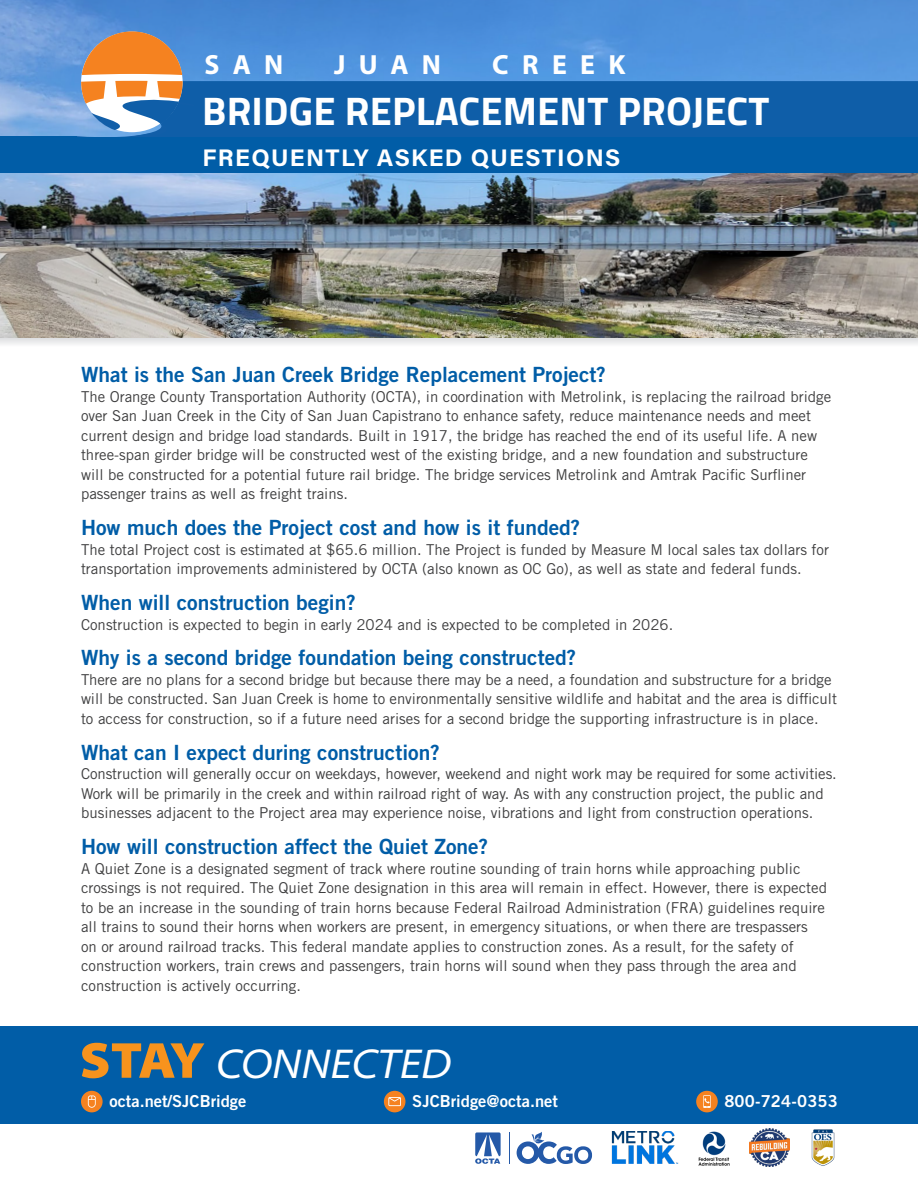
<style>
.page{position:relative;width:918px;height:1188px;background:#fff}
.page>*{position:absolute;margin:0;border:0;box-sizing:border-box;transform-origin:0 0}
.t1{font:italic 42px "Myriad Variable Concept";color:#fff}
.t2{font:700 39.9px "Titillium Web";letter-spacing:.005em;color:#fff}
.t3{font:700 27.75px "Myriad Pro";letter-spacing:.48em;color:#fff}
.t4{font:24px "Acumin Variable Concept";letter-spacing:.055em;color:#fff}
.Bold_question{font:21px "Trade Gothic LT Std Bd 2";color:#015da7}
.Bold_question-2{font:16.5px "Trade Gothic LT Std Bd 2";color:#fff}
.Answer{font:15px/19.5px "Trade Gothic LT Std";color:#3e3e3f}
.s1{font-style:normal;font-size:51px;color:#f7931d}
</style>
<div class="page">
<img style="left:0;top:0;width:918px;height:344px">
<div style="left:195px;top:81px;width:723px;height:56px;background:#0f5ea8"></div>
<div style="left:81px;top:32px;width:102px;height:100px;background:#fff;border-radius:50%"></div>
<svg style="left:82px;top:31px;width:100px;height:44px;background:#cf8851"></svg>
<svg style="left:75px;top:81px;width:120px;height:56px"></svg>
<div style="left:0;top:1026px;width:918px;height:97px;background:#015da7"></div>
<div style="left:81px;top:1091px;width:22px;height:21px;background:#f58220;border-radius:50%"></div>
<svg style="left:88px;top:1095px;width:8px;height:13px"></svg>
<div style="left:384px;top:1091px;width:21px;height:21px;background:#f58220;border-radius:50%"></div>
<svg style="left:388px;top:1097px;width:13px;height:9px"></svg>
<div style="left:696px;top:1091px;width:22px;height:21px;background:#f58220;border-radius:50%"></div>
<svg style="left:703px;top:1095px;width:8px;height:13px"></svg>
<div style="left:0;top:137px;width:918px;height:36px;background:#015da7"></div>
<div style="left:0;top:136px;width:76px;height:11px;background:#015da7"></div>
<svg style="left:475px;top:1132px;width:26px;height:32px"></svg>
<hr style="left:509px;top:1132px;width:1px;height:32px;background:#2459a8">
<svg style="left:517px;top:1132px;width:75px;height:32px"></svg>
<img style="left:611px;top:1132px;width:67px;height:32px">
<img style="left:698px;top:1132px;width:32px;height:33px">
<img style="left:811px;top:1129px;width:24px;height:37px">
<img style="left:750px;top:1129px;width:39px;height:38px">
<p class="t3" style="left:204px;top:46px;width:81px">SAN</p>
<p class="t3" style="left:334px;top:46px;width:108px">JUAN</p>
<p class="t3" style="left:492px;top:46px;width:135px">CREEK</p>
<p class="t2" style="left:202px;top:80px;width:569px">BRIDGE REPLACEMENT PROJECT</p>
<p class="t4" style="left:202px;top:141px;width:419px">FREQUENTLY ASKED QUESTIONS</p>
<p class="Bold_question" style="left:81px;top:362px;width:526px">What is the San Juan Creek Bridge Replacement Project?</p>
<p class="Answer" style="left:81px;top:387px;width:752px">The Orange County Transportation Authority (OCTA), in coordination with Metrolink, is replacing the railroad bridge over San Juan Creek in the City of San Juan Capistrano to enhance safety, reduce maintenance needs and meet current design and bridge load standards. Built in 1917, the bridge has reached the end of its useful life. A new three-span girder bridge will be constructed west of the existing bridge, and a new foundation and substructure will be constructed for a potential future rail bridge. The bridge services Metrolink and Amtrak Pacific Surfliner passenger trains as well as freight trains.</p>
<p class="Bold_question" style="left:81px;top:515px;width:501px">How much does the Project cost and how is it funded?</p>
<p class="Answer" style="left:81px;top:539px;width:750px">The total Project cost is estimated at $65.6 million. The Project is funded by Measure M local sales tax dollars for transportation improvements administered by OCTA (also known as OC Go), as well as state and federal funds.</p>
<p class="Bold_question" style="left:81px;top:590px;width:276px">When will construction begin?</p>
<p class="Answer" style="left:81px;top:614px;width:594px">Construction is expected to begin in early 2024 and is expected to be completed in 2026.</p>
<p class="Bold_question" style="left:81px;top:645px;width:497px">Why is a second bridge foundation being constructed?</p>
<p class="Answer" style="left:81px;top:670px;width:758px">There are no plans for a second bridge but because there may be a need, a foundation and substructure for a bridge will be constructed. San Juan Creek is home to environmentally sensitive wildlife and habitat and the area is difficult to access for construction, so if a future need arises for a second bridge the supporting infrastructure is in place.</p>
<p class="Bold_question" style="left:81px;top:739px;width:360px">What can I expect during construction?</p>
<p class="Answer" style="left:81px;top:764px;width:757px">Construction will generally occur on weekdays, however, weekend and night work may be required for some activities.<br>Work will be primarily in the creek and within railroad right of way. As with any construction project, the public and businesses adjacent to the Project area may experience noise, vibrations and light from construction operations.</p>
<p class="Bold_question" style="left:81px;top:834px;width:409px">How will construction affect the Quiet Zone?</p>
<p class="Answer" style="left:81px;top:858px;width:748px">A Quiet Zone is a designated segment of track where routine sounding of train horns while approaching public crossings is not required. The Quiet Zone designation in this area will remain in effect. However, there is expected to be an increase in the sounding of train horns because Federal Railroad Administration (FRA) guidelines require all trains to sound their horns when workers are present, in emergency situations, or when there are trespassers on or around railroad tracks. This federal mandate applies to construction zones. As a result, for the safety of construction workers, train crews and passengers, train horns will sound when they pass through the area and construction is actively occurring.</p>
<p class="t1" style="left:80px;top:1039px;width:373px"><span class="s1">STAY</span> CONNECTED</p>
<p class="Bold_question-2" style="left:109px;top:1091px;width:139px">octa.net/SJCBridge</p>
<p class="Bold_question-2" style="left:412px;top:1091px;width:147px">SJCBridge@octa.net</p>
<p class="Bold_question-2" style="left:724px;top:1091px;width:115px">800-724-0353</p>
</div>
